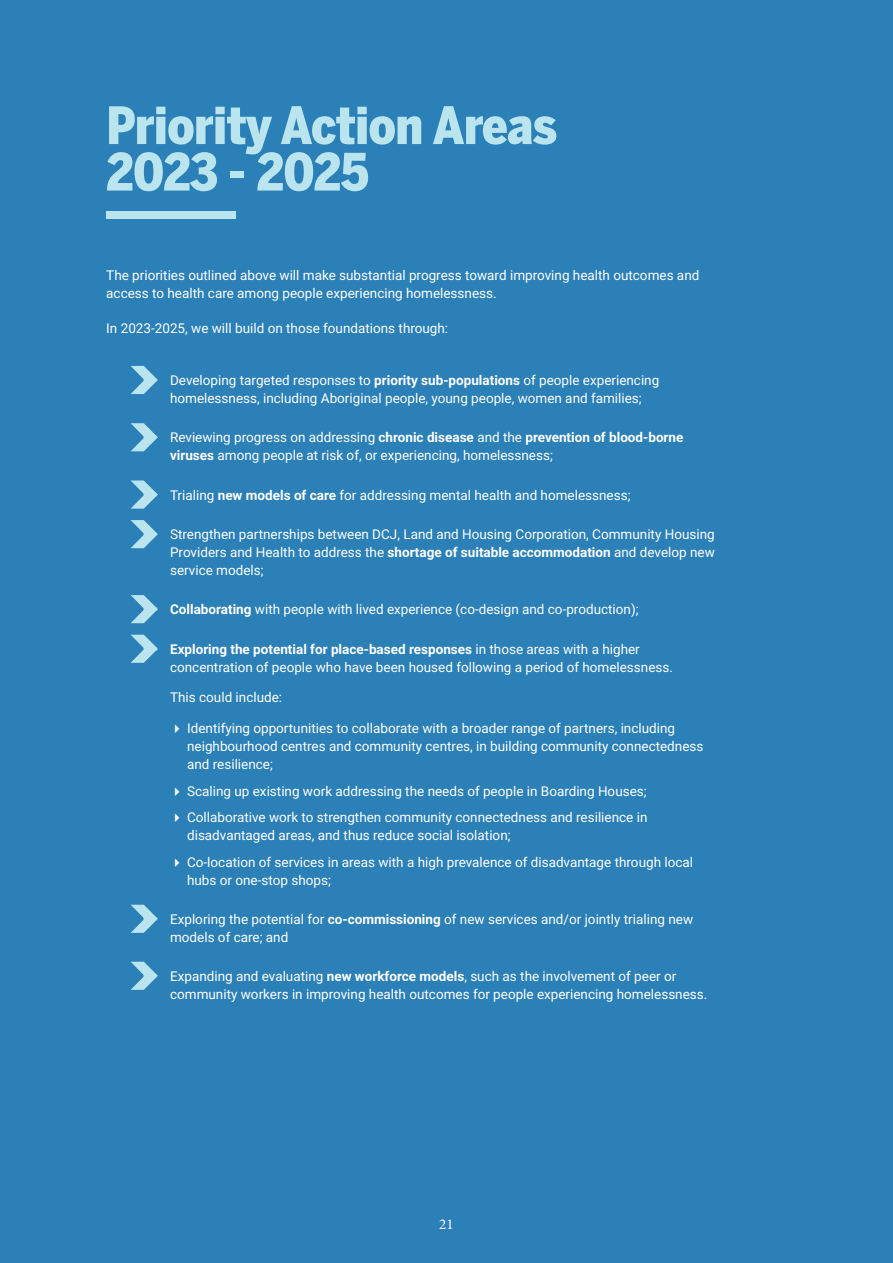
<style>
.page{position:relative;width:893px;height:1263px;background:#2b80b7}
.page>*{position:absolute;margin:0;border:0;box-sizing:border-box;transform-origin:0 0}
.t1{font:900 51px/46.5px "Benton Sans Cond";letter-spacing:-.01em;color:#bae4ee}
.t2{font:15px "Minion Pro";color:#fff}
.t3{font:13.5px/18px "Roboto";color:#fff}
.s1{font-weight:700}
</style>
<div class="page">
<svg style="left:131px;top:366px;width:27px;height:28px"></svg>
<svg style="left:131px;top:423px;width:27px;height:28px"></svg>
<svg style="left:131px;top:480px;width:27px;height:29px"></svg>
<svg style="left:131px;top:520px;width:27px;height:28px"></svg>
<svg style="left:131px;top:595px;width:27px;height:28px"></svg>
<svg style="left:131px;top:635px;width:27px;height:28px"></svg>
<svg style="left:131px;top:905px;width:27px;height:28px"></svg>
<svg style="left:131px;top:962px;width:27px;height:28px"></svg>
<div style="left:106px;top:211px;width:130px;height:7px;background:#bae4ee"></div>
<h1 class="t1" style="left:106px;top:102px;width:452px">Priority Action Areas<br>2023 - 2025</h1>
<p class="t3" style="left:106px;top:266px;width:595px">The priorities outlined above will make substantial progress toward improving health outcomes and access to health care among people experiencing homelessness.</p>
<p class="t3" style="left:106px;top:319px;width:343px">In 2023-2025, we will build on those foundations through:</p>
<p class="t3" style="left:153px;top:371px;width:508px;text-align:center">• Developing targeted responses to <span class="s1">priority sub-populations</span> of people experiencing homelessness, including Aboriginal people, young people, women and families;</p>
<p class="t3" style="left:170px;top:428px;width:515px;text-indent:-17px">• Reviewing progress on addressing <span class="s1">chronic disease</span> and the <span class="s1">prevention of blood-borne viruses</span> among people at risk of, or experiencing, homelessness;</p>
<p class="t3" style="left:153px;top:485px;width:479px">• Trialing <span class="s1">new models of care</span> for addressing mental health and homelessness;</p>
<p class="t3" style="left:170px;top:525px;width:546px;text-align:justify;text-indent:-17px">• Strengthen partnerships between DCJ, Land and Housing Corporation, Community Housing Providers and Health to address the <span class="s1">shortage of suitable accommodation</span> and develop new service models;</p>
<p class="t3" style="left:153px;top:600px;width:487px"><span class="s1">• Collaborating</span> with people with lived experience (co-design and co-production);</p>
<p class="t3" style="left:170px;top:639px;width:504px;text-indent:-17px"><span class="s1">• Exploring the potential for place-based responses</span> in those areas with a higher concentration of people who have been housed following a period of homelessness.</p>
<p class="t3" style="left:170px;top:688px;width:114px">This could include:</p>
<p class="t3" style="left:187px;top:719px;width:518px">Identifying opportunities to collaborate with a broader range of partners, including neighbourhood centres and community centres, in building community connectedness and resilience;</p>
<p class="t3" style="left:187px;top:777px;width:462px;line-height:26.5px">Scaling up existing work addressing the needs of people in Boarding Houses;<br>Collaborative work to strengthen community connectedness and resilience in</p>
<p class="t3" style="left:187px;top:821px;width:507px;line-height:26.5px">disadvantaged areas, and thus reduce social isolation;<br>Co-location of services in areas with a high prevalence of disadvantage through local</p>
<p class="t3" style="left:187px;top:870px;width:145px">hubs or one-stop shops;</p>
<p class="t3" style="left:170px;top:909px;width:524px;text-indent:-17px">• Exploring the potential for <span class="s1">co-commissioning</span> of new services and/or jointly trialing new models of care; and</p>
<p class="t3" style="left:170px;top:967px;width:539px;text-indent:-17px">• Expanding and evaluating <span class="s1">new workforce models</span>, such as the involvement of peer or community workers in improving health outcomes for people experiencing homelessness.</p>
<p class="t2" style="left:439px;top:1214px;width:16px">21</p>
</div>
